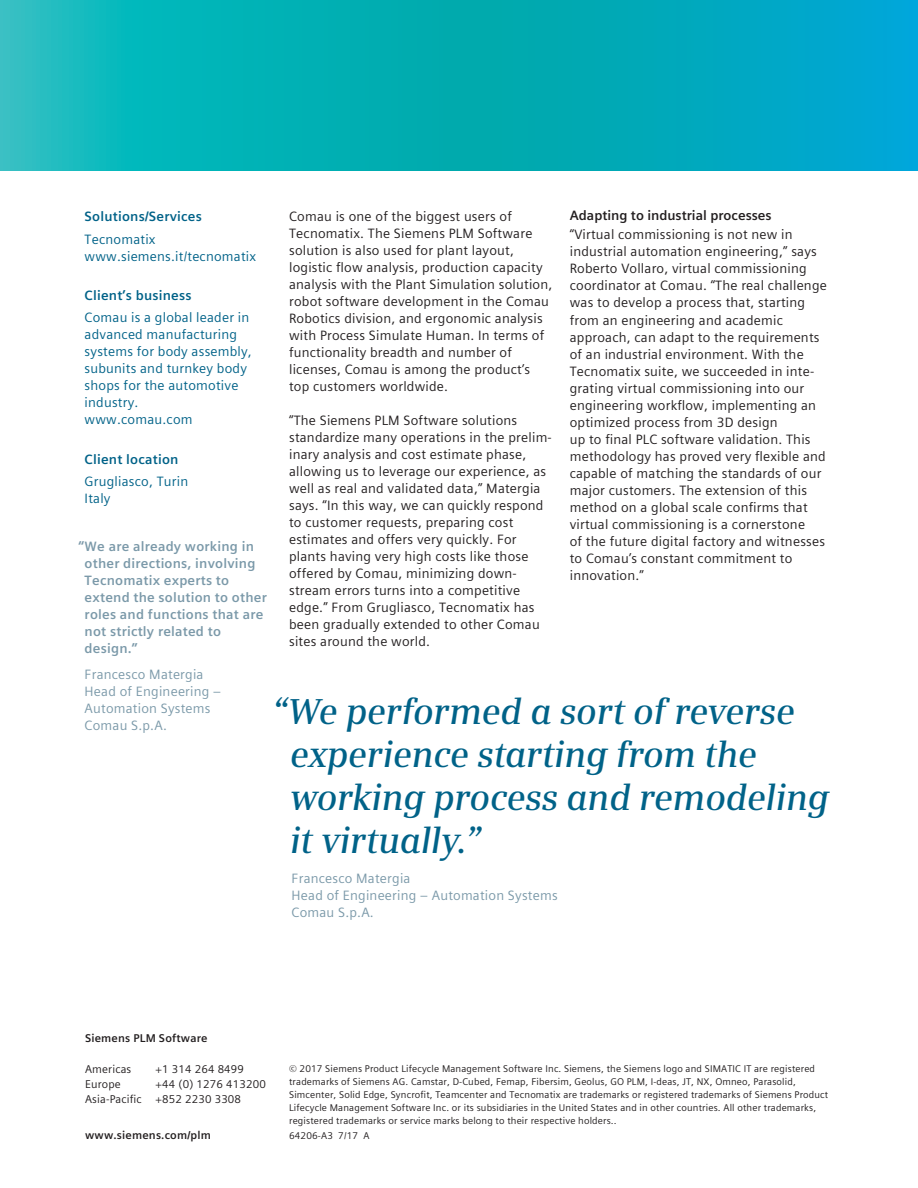
<style>
.page{position:relative;width:918px;height:1188px;background:#fff}
.page>*{position:absolute;margin:0;border:0;box-sizing:border-box;transform-origin:0 0}
.Large_quote_Serif{font:italic 600 36px/43.2px "Siemens Serif";letter-spacing:-.01em;color:#006288}
.Body_text{font:13.5px/17px "Siemens Sans Global";letter-spacing:.015em;color:#231f20}
.Side_bar_text_BACK{font:13.5px/17px "Siemens Sans Global";letter-spacing:.015em;color:#006288}
.Quotes{font:700 13.5px/17px "Siemens Sans Global";letter-spacing:.015em;color:#7b99a9}
.Quotes_credit{font:13.5px/17px "Siemens Sans Global";letter-spacing:.015em;color:#7b99a9}
.Large_quote_credit{font:13.5px/17px "Siemens Sans Global";letter-spacing:.015em;color:#7b99a9}
.Side_bar_head_BACK{font:700 13.5px "Siemens Sans Global";letter-spacing:.015em;color:#006288}
.Body_subhead{font:700 13.5px "Siemens Sans Global";color:#231f20}
.Contact_Block{font:11.25px/14.9px "Siemens Sans Global";letter-spacing:.015em;color:#231f20}
.Contact_URL_bold{font:700 11.25px "Siemens Sans Global";letter-spacing:.015em;color:#231f20}
.Legal_Text{font:9.75px/13px "Siemens Sans Global";letter-spacing:.015em;color:#231f20}
</style>
<div class="page">
<svg style="left:0;top:0;width:918px;height:170px"></svg>
<p class="Side_bar_head_BACK" style="left:85px;top:206px;width:119px">Solutions/Services</p>
<p class="Side_bar_text_BACK" style="left:85px;top:230px;width:173px">Tecnomatix www.siemens.it/tecnomatix</p>
<p class="Side_bar_head_BACK" style="left:85px;top:285px;width:108px">Client’s business</p>
<p class="Side_bar_text_BACK" style="left:85px;top:309px;width:169px">Comau is a global leader in advanced manufacturing systems for body assembly, subunits and turnkey body shops for the automotive industry.<br>www.comau.com</p>
<p class="Side_bar_head_BACK" style="left:85px;top:449px;width:95px">Client location</p>
<p class="Side_bar_text_BACK" style="left:85px;top:473px;width:105px">Grugliasco, Turin<br>Italy</p>
<p class="Quotes" style="left:85px;top:538px;width:184px;text-indent:-6px">“We are already working in other directions, involving<br>Tecnomatix experts to extend the solution to other roles and functions that are not strictly related to design.”</p>
<p class="Quotes_credit" style="left:85px;top:666px;width:138px">Francesco Matergia<br>Head of Engineering –<br>Automation Systems<br>Comau S.p.A.</p>
<p class="Body_text" style="left:289px;top:208px;width:265px">Comau is one of the biggest users of Tecnomatix. The Siemens PLM Software solution is also used for plant layout, logistic flow analysis, production capacity analysis with the Plant Simulation solution, robot software development in the Comau Robotics division, and ergonomic analysis with Process Simulate Human. In terms of functionality breadth and number of licenses, Comau is among the product’s top customers worldwide.</p>
<p class="Body_text" style="left:289px;top:412px;width:264px">“The Siemens PLM Software solutions standardize many operations in the prelim&shy;inary analysis and cost estimate phase, allowing us to leverage our experience, as well as real and validated data,” Matergia says. “In this way, we can quickly respond to customer requests, preparing cost estimates and offers very quickly. For plants having very high costs like those offered by Comau, minimizing down&shy;stream errors turns into a competitive edge.” From Grugliasco, Tecnomatix has been gradually extended to other Comau sites around the world.</p>
<p class="Body_subhead" style="left:570px;top:205px;width:204px">Adapting to industrial processes</p>
<p class="Body_text" style="left:570px;top:226px;width:259px">“Virtual commissioning is not new in industrial automation engineering,” says Roberto Vollaro, virtual commissioning coordinator at Comau. “The real challenge was to develop a process that, starting from an engineering and academic approach, can adapt to the requirements of an industrial environment. With the Tecnomatix suite, we succeeded in inte&shy;grating virtual commissioning into our engineering workflow, implementing an optimized process from 3D design<br>up to final PLC software validation. This methodology has proved very flexible and capable of matching the standards of our major customers. The extension of this method on a global scale confirms that virtual commissioning is a cornerstone<br>of the future digital factory and witnesses to Comau’s constant commitment to innovation.”</p>
<p class="Large_quote_Serif" style="left:290px;top:689px;width:541px;text-indent:-18px">“We performed a sort of reverse experience starting from the working process and remodeling it virtually.”</p>
<p class="Large_quote_credit" style="left:292px;top:870px;width:268px">Francesco Matergia<br>Head of Engineering – Automation Systems<br>Comau S.p.A.</p>
<p class="Contact_URL_bold" style="left:85px;top:1029px;width:124px">Siemens PLM Software</p>
<p class="Contact_Block" style="left:85px;top:1062px;width:48px">Americas</p>
<p class="Contact_Block" style="left:156px;top:1062px;width:90px">+1 314 264 8499</p>
<p class="Contact_Block" style="left:85px;top:1076px;width:37px">Europe</p>
<p class="Contact_Block" style="left:85px;top:1076px;width:182px;text-indent:71px">+44 (0) 1276 413200<br>Asia-Pacific +852 2230 3308</p>
<p class="Legal_Text" style="left:289px;top:1062px;width:541px">© 2017 Siemens Product Lifecycle Management Software Inc. Siemens, the Siemens logo and SIMATIC IT are registered trademarks of Siemens AG. Camstar, D-Cubed, Femap, Fibersim, Geolus, GO PLM, I-deas, JT, NX, Omneo, Parasolid, Simcenter, Solid Edge, Syncrofit, Teamcenter and Tecnomatix are trademarks or registered trademarks of Siemens Product Lifecycle Management Software Inc. or its subsidiaries in the United States and in other countries. All other trademarks, registered trademarks or service marks belong to their respective holders..</p>
<p class="Contact_URL_bold" style="left:85px;top:1126px;width:127px">www.siemens.com/plm</p>
<p class="Legal_Text" style="left:289px;top:1129px;width:82px">64206-A3 7/17 A</p>
</div>
